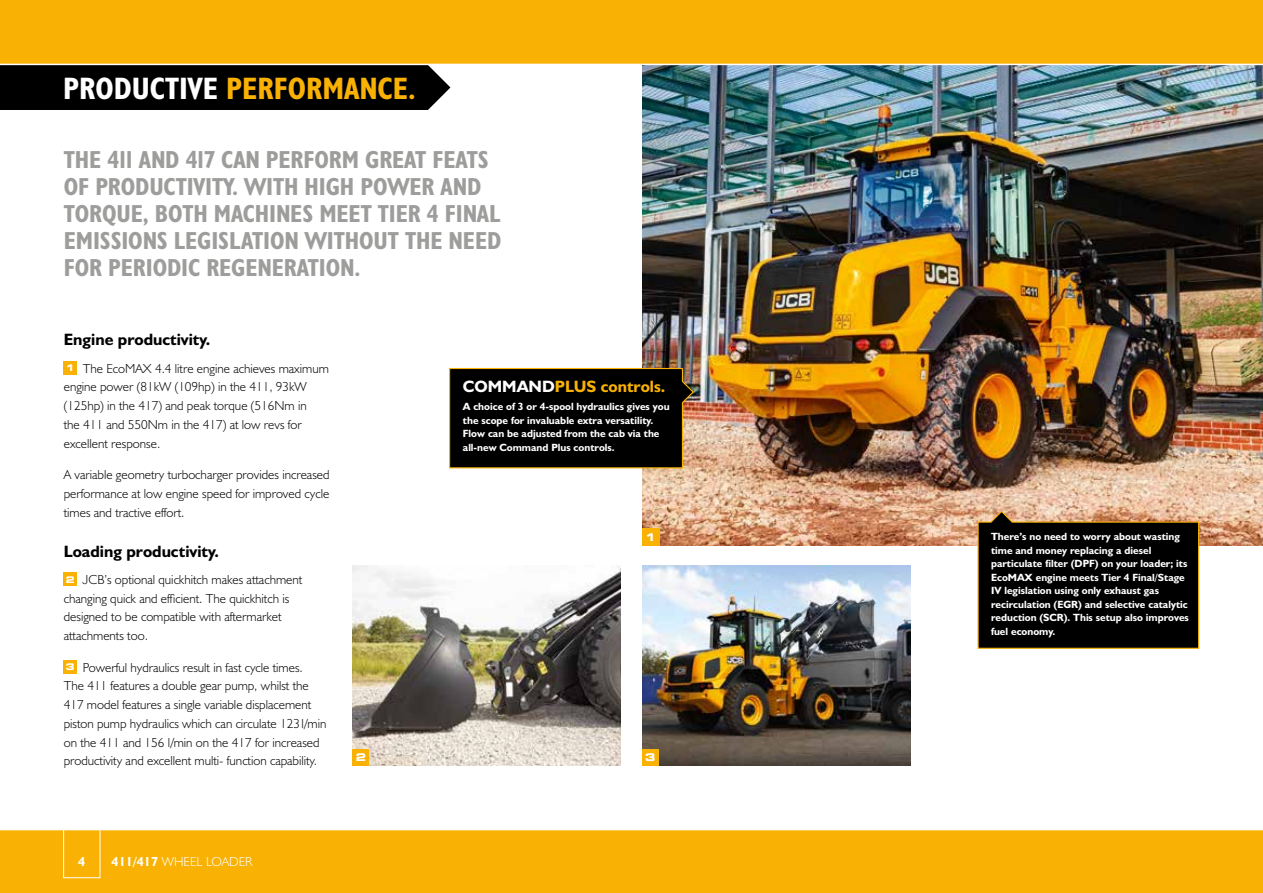
<style>
.page{position:relative;width:1263px;height:893px;background:#fff}
.page>*{position:absolute;margin:0;border:0;box-sizing:border-box;transform-origin:0 0}
.t1{font:31.2px "JCB Bold Condensed";color:#f9b104}
.t2{font:24.75px/27px "JCB Bold Condensed";letter-spacing:-.005em;color:#9d9d9c}
.t3{font:16.5px "JCB Bold";color:#000}
.t4{font:16.5px "JCB Bold";color:#f9b104}
.t5{font:13.2px/18.8px "JCB Light";color:#000}
.t6{font:13.2px "JCB Light";color:#fff}
.t7{font:13.2px "JCB Bold";color:#fff}
.t8{font:10.5px/13.5px "JCB Bold";color:#fff}
.t9{font:700 expanded 10.5px "Square 721 BT";color:#fff}
.s1{color:#fff}
.s2{font-family:"Square 721 BT";font-weight:700;font-stretch:expanded;font-size:9.15px;color:#fff}
.s3{font-family:"JCB Bold"}
</style>
<div class="page">
<div style="left:0;top:829px;width:1263px;height:64px;background:#f9b104"></div>
<img style="left:642px;top:566px;width:268px;height:199px">
<img style="left:642px;top:65px;width:621px;height:481px">
<div style="left:642px;top:529px;width:17px;height:17px;background:#f9b104"></div>
<div style="left:642px;top:749px;width:16px;height:16px;background:#f9b104"></div>
<img style="left:353px;top:566px;width:268px;height:199px">
<div style="left:353px;top:749px;width:16px;height:16px;background:#f9b104"></div>
<svg style="left:428px;top:65px;width:22px;height:45px"></svg>
<div style="left:0;top:54px;width:428px;height:56px;background:#000"></div>
<div style="left:0;top:0;width:1263px;height:64px;background:#f9b104"></div>
<div style="left:64px;top:361px;width:13px;height:14px;background:#f9b104"></div>
<div style="left:64px;top:573px;width:13px;height:13px;background:#f9b104"></div>
<div style="left:64px;top:660px;width:13px;height:14px;background:#f9b104"></div>
<hr style="left:0;top:64px;width:1263px;height:1px;background:#fff">
<div style="left:63px;top:819px;width:37px;height:59px;border:1px solid #fff"></div>
<svg style="left:977px;top:510px;width:223px;height:139px;background:#19130c"></svg>
<svg style="left:449px;top:367px;width:246px;height:102px;background:#161108"></svg>
<hr style="left:0;top:829px;width:1263px;height:1px;background:#fff">
<h1 class="t1" style="left:63px;top:69px;width:354px"><span class="s1">PRODUCTIVE</span> PERFORMANCE.</h1>
<h2 class="t2" style="left:64px;top:145px;width:439px">THE 411 AND 417 CAN PERFORM GREAT FEATS OF PRODUCTIVITY. WITH HIGH POWER AND TORQUE, BOTH MACHINES MEET TIER 4 FINAL EMISSIONS LEGISLATION WITHOUT THE NEED FOR PERIODIC REGENERATION.</h2>
<p class="t3" style="left:64px;top:329px;width:148px">Engine productivity.</p>
<p class="t5" style="left:64px;top:359px;width:267px"><span class="s2">1</span> The EcoMAX 4.4 litre engine achieves maximum engine power (81kW (109hp) in the 411, 93kW (125hp) in the 417) and peak torque (516Nm in<br>the 411 and 550Nm in the 417) at low revs for excellent response.</p>
<p class="t5" style="left:64px;top:465px;width:267px;text-align:justify">A variable geometry turbocharger provides increased performance at low engine speed for improved cycle times and tractive effort.</p>
<p class="t3" style="left:64px;top:541px;width:157px">Loading productivity.</p>
<p class="t5" style="left:64px;top:570px;width:240px"><span class="s2">2</span> JCB’s optional quickhitch makes attachment changing quick and efficient. The quickhitch is designed to be compatible with aftermarket attachments too.</p>
<p class="t5" style="left:64px;top:658px;width:264px"><span class="s2">3</span> Powerful hydraulics result in fast cycle times.<br>The 411 features a double gear pump, whilst the 417 model features a single variable displacement piston pump hydraulics which can circulate 123l/min on the 411 and 156 l/min on the 417 for increased productivity and excellent multi- function capability.</p>
<p class="t4" style="left:463px;top:377px;width:204px"><span class="s1">COMMAND</span>PLUS controls.</p>
<p class="t8" style="left:463px;top:400px;width:208px">A choice of 3 or 4-spool hydraulics gives you the scope for invaluable extra versatility.<br>Flow can be adjusted from the cab via the all-new Command Plus controls.</p>
<p class="t9" style="left:646px;top:531px;width:12px">1</p>
<p class="t9" style="left:356px;top:751px;width:12px">2</p>
<p class="t9" style="left:645px;top:751px;width:12px">3</p>
<p class="t7" style="left:78px;top:853px;width:9px">4</p>
<p class="t6" style="left:112px;top:853px;width:142px"><span class="s3">411/417</span> WHEEL LOADER</p>
<p class="t8" style="left:991px;top:530px;width:199px">There’s no need to worry about wasting time and money replacing a diesel particulate filter (DPF) on your loader; its EcoMAX engine meets Tier 4 Final/Stage IV legislation using only exhaust gas recirculation (EGR) and selective catalytic reduction (SCR). This setup also improves fuel economy.</p>
</div>
